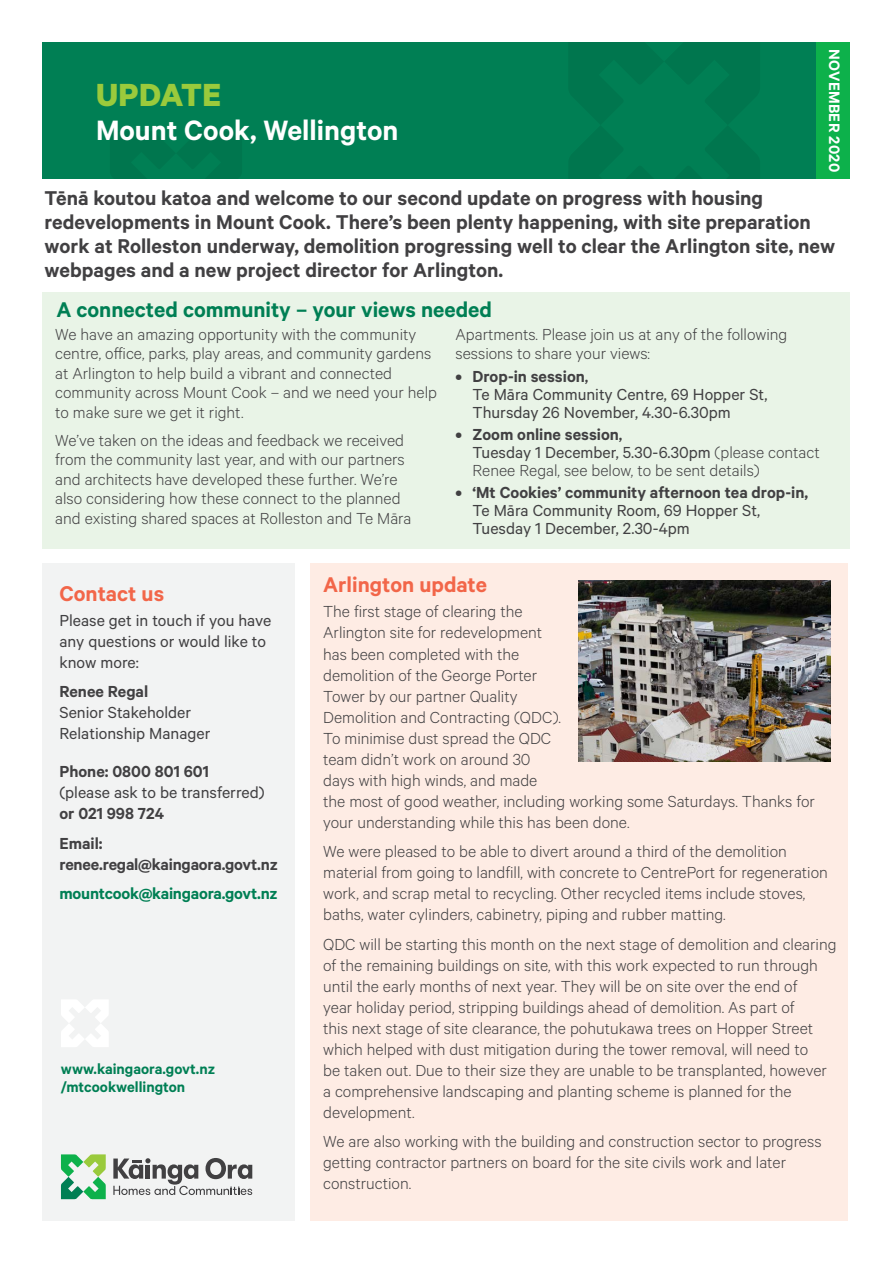
<style>
.page{position:relative;width:893px;height:1263px;background:#fff}
.page>*{position:absolute;margin:0;border:0;box-sizing:border-box;transform-origin:0 0}
.t1{font:700 36px "Calibre";letter-spacing:.01em;color:#9aca3c}
.t2{font:600 31.5px "Calibre";color:#fff}
.t3{font:600 24px "Calibre";color:#007f54}
.t4{font:600 24px "Calibre";color:#f26649}
.t5{font:600 22.5px/24px "Calibre";color:#414042}
.t6{font:300 18px/21px "Calibre";color:#414042}
.t7{font:18px/21px "Calibre";color:#414042}
.t8{font:600 18px/29.5px "Calibre";color:#414042}
.t9{font:600 18px "Calibre";letter-spacing:-.01em;color:#007f54}
.t10{font:600 16.95px "Calibre";letter-spacing:.02em;color:#fff}
.t11{font:600 16.5px/18px "Calibre";color:#007f54}
.s1{font-weight:600}
.s2{font-weight:500}
.s3{font-weight:400}
</style>
<div class="page">
<div style="left:42px;top:43px;width:798px;height:136px;background:#007f54"></div>
<div style="left:816px;top:43px;width:34px;height:136px;background:#0db14b"></div>
<div style="left:310px;top:563px;width:538px;height:657px;background:#feece4"></div>
<div style="left:43px;top:563px;width:252px;height:657px;background:#f2f3f3"></div>
<svg style="left:61px;top:1000px;width:47px;height:47px"></svg>
<svg style="left:61px;top:1154px;width:45px;height:45px"></svg>
<svg style="left:113px;top:1158px;width:139px;height:37px"></svg>
<div style="left:43px;top:292px;width:807px;height:257px;background:#e9f4e7"></div>
<img style="left:578px;top:580px;width:253px;height:181px">
<h1 class="t1" style="left:96px;top:72px;width:127px">UPDATE</h1>
<h2 class="t2" style="left:96px;top:112px;width:304px">Mount Cook, Wellington</h2>
<p class="t10" style="left:844px;top:49px;width:125px;rotate:90deg">NOVEMBER 2020</p>
<p class="t5" style="left:45px;top:185px;width:792px">Tēnā koutou katoa and welcome to our second update on progress with housing redevelopments in Mount Cook. There’s been plenty happening, with site preparation work at Rolleston underway, demolition progressing well to clear the Arlington site, new webpages and a new project director for Arlington.</p>
<h3 class="t3" style="left:56px;top:295px;width:437px">A connected community – your views needed</h3>
<p class="t6" style="left:55px;top:324px;width:383px;line-height:19.5px">We have an amazing opportunity with the community centre, office, parks, play areas, and community gardens at Arlington to help build a vibrant and connected community across Mount Cook – and we need your help to make sure we get it right.</p>
<p class="t6" style="left:55px;top:430px;width:358px;line-height:19.5px">We’ve taken on the ideas and feedback we received from the community last year, and with our partners and architects have developed these further. We’re also considering how these connect to the planned and existing shared spaces at Rolleston and Te Māra</p>
<p class="t6" style="left:455px;top:324px;width:333px;line-height:19.5px">Apartments. Please join us at any of the following sessions to share your views:</p>
<p class="t7" style="left:472px;top:366px;width:296px;line-height:18px;text-indent:-17px"><span class="s1">• Drop-in session</span><span class="s2">,<br></span>Te Māra Community Centre, 69 Hopper St,<br>Thursday 26 November, 4.30-6.30pm</p>
<p class="t6" style="left:472px;top:424px;width:349px;line-height:18px;text-indent:-17px"><span class="s1">• Zoom online session</span><span class="s2">,<br></span><span class="s3">Tuesday 1 December, 5.30-6.30pm</span> (please contact<br>Renee Regal, see below, to be sent details)</p>
<p class="t8" style="left:455px;top:477px;width:354px">• ‘Mt Cookies’ community afternoon tea drop-in,</p>
<p class="t7" style="left:472px;top:501px;width:289px;line-height:18px">Te Māra Community Room, 69 Hopper St,<br>Tuesday 1 December, 2.30-4pm</p>
<h3 class="t4" style="left:59px;top:579px;width:106px">Contact us</h3>
<p class="t7" style="left:59px;top:609px;width:214px">Please get in touch if you have any questions or would like to know more:</p>
<p class="t8" style="left:59px;top:676px;width:90px">Renee Regal</p>
<p class="t7" style="left:59px;top:701px;width:153px">Senior Stakeholder<br>Relationship Manager</p>
<p class="t8" style="left:59px;top:756px;width:151px">Phone: 0800 801 601</p>
<p class="t7" style="left:59px;top:782px;width:207px">(please ask to be transferred)</p>
<p class="t8" style="left:59px;top:798px;width:106px">or 021 998 724<br>Email:</p>
<p class="t8" style="left:59px;top:849px;width:220px">renee.regal@kaingaora.govt.nz</p>
<p class="t9" style="left:59px;top:883px;width:220px">mountcook@kaingaora.govt.nz</p>
<p class="t11" style="left:61px;top:1059px;width:156px">www.kaingaora.govt.nz /mtcookwellington</p>
<h3 class="t4" style="left:323px;top:570px;width:165px">Arlington update</h3>
<p class="t6" style="left:323px;top:601px;width:493px">The first stage of clearing the<br>Arlington site for redevelopment<br>has been completed with the<br>demolition of the George Porter<br>Tower by our partner Quality<br>Demolition and Contracting (QDC).<br>To minimise dust spread the QDC<br>team didn’t work on around 30<br>days with high winds, and made<br>the most of good weather, including working some Saturdays. Thanks for your understanding while this has been done.</p>
<p class="t6" style="left:323px;top:840px;width:506px">We were pleased to be able to divert around a third of the demolition material from going to landfill, with concrete to CentrePort for regeneration work, and scrap metal to recycling. Other recycled items include stoves, baths, water cylinders, cabinetry, piping and rubber matting.</p>
<p class="t6" style="left:323px;top:933px;width:515px">QDC will be starting this month on the next stage of demolition and clearing of the remaining buildings on site, with this work expected to run through until the early months of next year. They will be on site over the end of<br>year holiday period, stripping buildings ahead of demolition. As part of<br>this next stage of site clearance, the pohutukawa trees on Hopper Street which helped with dust mitigation during the tower removal, will need to<br>be taken out. Due to their size they are unable to be transplanted, however a comprehensive landscaping and planting scheme is planned for the development.</p>
<p class="t6" style="left:323px;top:1130px;width:500px">We are also working with the building and construction sector to progress getting contractor partners on board for the site civils work and later construction.</p>
</div>
